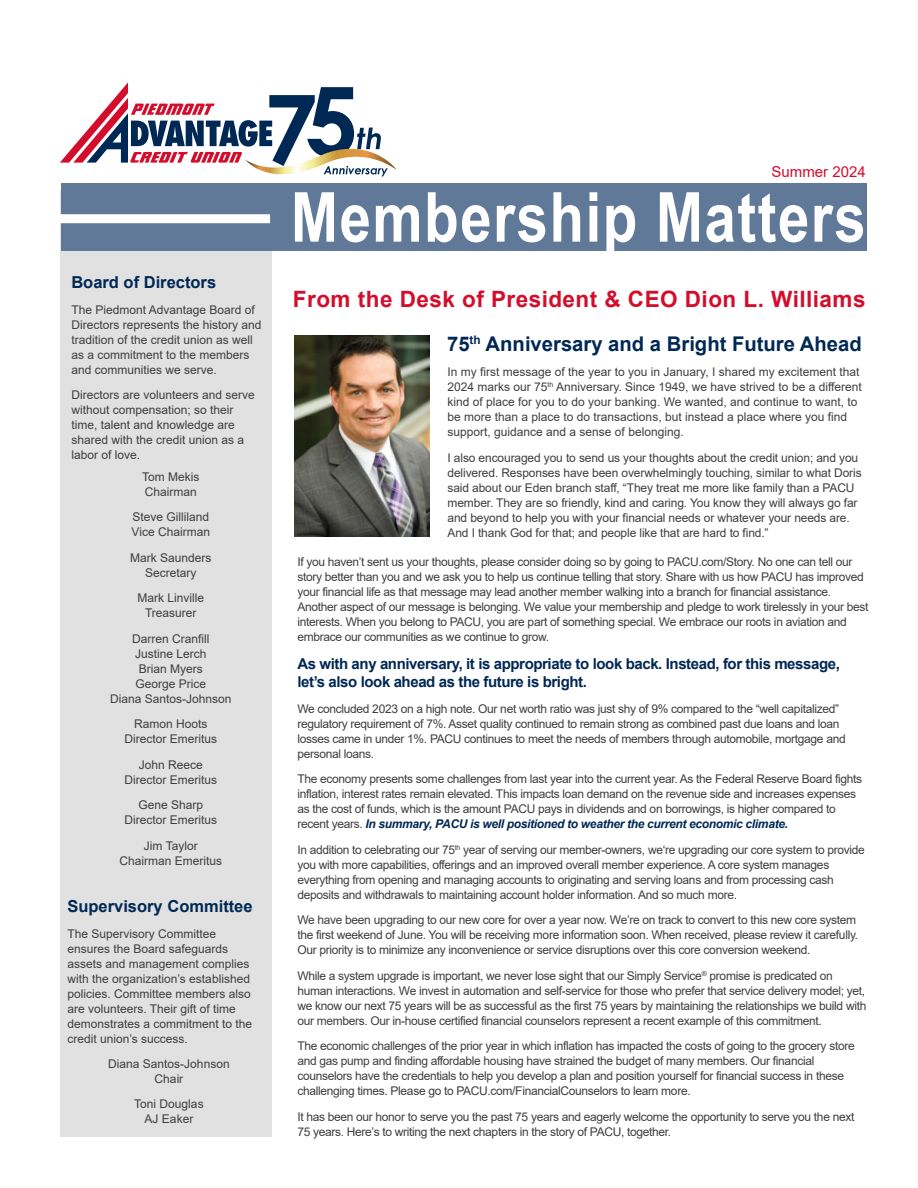
<style>
.page{position:relative;width:918px;height:1188px;background:#fff}
.page>*{position:absolute;margin:0;border:0;box-sizing:border-box;transform-origin:0 0}
.t1{font:700 69px "Arial Narrow";letter-spacing:.02em;color:#fff}
.t2{font:700 22.5px "Arial";letter-spacing:.02em;color:#d30d2b}
.t3{font:700 20.25px "Arial";color:#002855}
.t4{font:700 16.5px "Arial";color:#002855}
.t5{font:700 15px/18px "Arial";letter-spacing:-.025em;color:#002855}
.t6{font:15px "Arial";color:#d30d2b}
.t7{font:12px/15px "Arial";letter-spacing:-.025em;color:#3e3e3f}
.t8{font:12px/15px "Arial";color:#3e3e3f;text-align:center}
.s1{font-weight:700;font-style:italic;color:#002855}
</style>
<div class="page">
<div style="left:60px;top:190px;width:211px;height:947px;background:#e0e1e0"></div>
<svg style="left:60px;top:82px;width:328px;height:94px"></svg>
<div style="left:61px;top:184px;width:806px;height:67px;background:#617999"></div>
<div style="left:59px;top:214px;width:211px;height:9px;background:#fff"></div>
<img style="left:295px;top:335px;width:135px;height:202px">
<h3 class="t4" style="left:71px;top:271px;width:146px">Board of Directors</h3>
<p class="t8" style="left:71px;top:302px;width:192px;text-align:left">The Piedmont Advantage Board of<br>Directors represents the history and tradition of the credit union as well as a commitment to the members and communities we serve.</p>
<p class="t8" style="left:71px;top:387px;width:185px;text-align:left">Directors are volunteers and serve without compensation; so their time, talent and knowledge are shared with the credit union as a labor of love.</p>
<p class="t8" style="left:142px;top:469px;width:59px;text-align:left">Tom Mekis<br>Chairman</p>
<p class="t8" style="left:132px;top:509px;width:80px;text-align:left">Steve Gilliland<br>Vice Chairman</p>
<p class="t8" style="left:130px;top:550px;width:83px">Mark Saunders<br>Secretary</p>
<p class="t8" style="left:137px;top:590px;width:68px">Mark Linville<br>Treasurer</p>
<p class="t8" style="left:110px;top:631px;width:123px">Darren Cranfill<br>Justine Lerch<br>Brian Myers<br>George Price<br>Diana Santos-Johnson</p>
<p class="t8" style="left:124px;top:716px;width:94px">Ramon Hoots<br>Director Emeritus</p>
<p class="t8" style="left:124px;top:757px;width:94px">John Reece<br>Director Emeritus</p>
<p class="t8" style="left:124px;top:797px;width:94px">Gene Sharp<br>Director Emeritus</p>
<p class="t8" style="left:119px;top:838px;width:104px">Jim Taylor<br>Chairman Emeritus</p>
<h3 class="t4" style="left:67px;top:895px;width:187px">Supervisory Committee</h3>
<p class="t8" style="left:67px;top:926px;width:186px;text-align:left">The Supervisory Committee ensures the Board safeguards assets and management complies with the organization’s established policies. Committee members also are volunteers. Their gift of time demonstrates a commitment to the credit union’s success.</p>
<p class="t8" style="left:108px;top:1056px;width:123px">Diana Santos-Johnson<br>Chair</p>
<p class="t8" style="left:134px;top:1096px;width:71px">Toni Douglas<br>AJ Eaker</p>
<p class="t6" style="left:772px;top:161px;width:96px">Summer 2024</p>
<h1 class="t1" style="left:291px;top:165px;width:576px">Membership Matters</h1>
<h2 class="t2" style="left:293px;top:283px;width:574px">From the Desk of President &amp; CEO Dion L. Williams</h2>
<h3 class="t3" style="left:447px;top:330px;width:416px">75<sup>th</sup> Anniversary and a Bright Future Ahead</h3>
<p class="t8" style="left:448px;top:364px;width:416px;text-align:left">In my first message of the year to you in January, I shared my excitement that 2024 marks our 75<sup>th</sup> Anniversary. Since 1949, we have strived to be a different kind of place for you to do your banking. We wanted, and continue to want, to be more than a place to do transactions, but instead a place where you find support, guidance and a sense of belonging.</p>
<p class="t7" style="left:448px;top:450px;width:416px">I also encouraged you to send us your thoughts about the credit union; and you delivered. Responses have been overwhelmingly touching, similar to what Doris said about our Eden branch staff, “They treat me more like family than a PACU member. They are so friendly, kind and caring. You know they will always go far and beyond to help you with your financial needs or whatever your needs are.<br>And I thank God for that; and people like that are hard to find.”</p>
<p class="t7" style="left:297px;top:554px;width:573px">If you haven’t sent us your thoughts, please consider doing so by going to PACU.com/Story. No one can tell our story better than you and we ask you to help us continue telling that story. Share with us how PACU has improved your financial life as that message may lead another member walking into a branch for financial assistance.<br>Another aspect of our message is belonging. We value your membership and pledge to work tirelessly in your best interests. When you belong to PACU, you are part of something special. We embrace our roots in aviation and embrace our communities as we continue to grow.</p>
<p class="t5" style="left:297px;top:655px;width:544px">As with any anniversary, it is appropriate to look back. Instead, for this message, let’s also look ahead as the future is bright.</p>
<p class="t7" style="left:297px;top:701px;width:550px">We concluded 2023 on a high note. Our net worth ratio was just shy of 9% compared to the “well capitalized” regulatory requirement of 7%. Asset quality continued to remain strong as combined past due loans and loan losses came in under 1%. PACU continues to meet the needs of members through automobile, mortgage and personal loans.</p>
<p class="t7" style="left:297px;top:771px;width:566px">The economy presents some challenges from last year into the current year. As the Federal Reserve Board fights inflation, interest rates remain elevated. This impacts loan demand on the revenue side and increases expenses as the cost of funds, which is the amount PACU pays in dividends and on borrowings, is higher compared to recent years. <span class="s1">In summary, PACU is well positioned to weather the current economic climate.</span></p>
<p class="t7" style="left:297px;top:842px;width:569px">In addition to celebrating our 75<sup>th</sup> year of serving our member-owners, we‘re upgrading our core system to provide you with more capabilities, offerings and an improved overall member experience. A core system manages everything from opening and managing accounts to originating and serving loans and from processing cash deposits and withdrawals to maintaining account holder information. And so much more.</p>
<p class="t7" style="left:297px;top:912px;width:562px">We have been upgrading to our new core for over a year now. We’re on track to convert to this new core system the first weekend of June. You will be receiving more information soon. When received, please review it carefully.<br>Our priority is to minimize any inconvenience or service disruptions over this core conversion weekend.</p>
<p class="t7" style="left:297px;top:968px;width:570px">While a system upgrade is important, we never lose sight that our Simply Service<sup>®</sup> promise is predicated on human interactions. We invest in automation and self-service for those who prefer that service delivery model; yet, we know our next 75 years will be as successful as the first 75 years by maintaining the relationships we build with our members. Our in-house certified financial counselors represent a recent example of this commitment.</p>
<p class="t7" style="left:297px;top:1038px;width:559px">The economic challenges of the prior year in which inflation has impacted the costs of going to the grocery store and gas pump and finding affordable housing have strained the budget of many members. Our financial counselors have the credentials to help you develop a plan and position yourself for financial success in these challenging times. Please go to PACU.com/FinancialCounselors to learn more.</p>
<p class="t7" style="left:297px;top:1109px;width:559px">It has been our honor to serve you the past 75 years and eagerly welcome the opportunity to serve you the next<br>75 years. Here’s to writing the next chapters in the story of PACU, together.</p>
</div>
